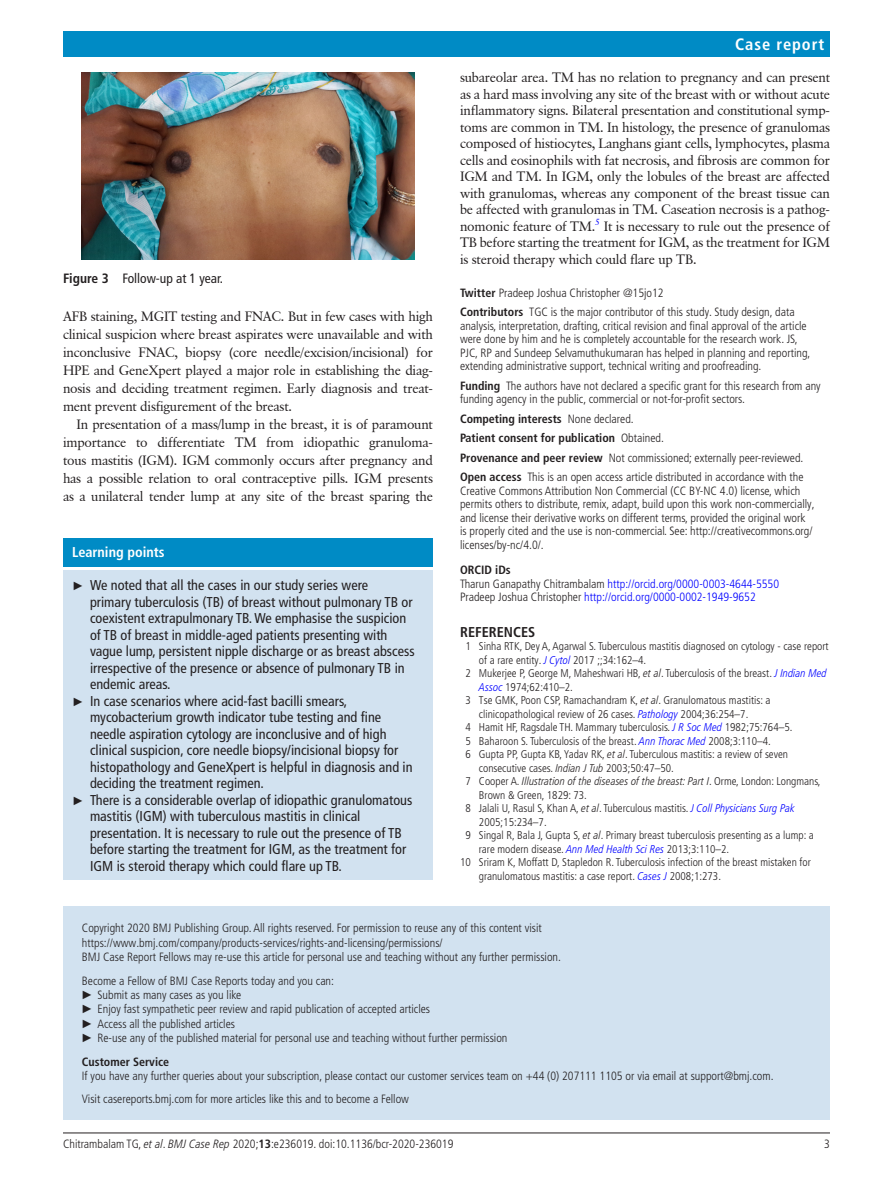
<style>
.page{position:relative;width:893px;height:1191px;background:#fff}
.page>*{position:absolute;margin:0;border:0;box-sizing:border-box;transform-origin:0 0}
.t1{font:700 condensed 16.5px "Frutiger LT Pro";letter-spacing:.055em;color:#fff}
.t2{font:condensed 14.25px "Frutiger LT Pro";color:#231f20}
.t3{font:700 condensed 14.25px "Frutiger LT Pro";color:#fff}
.t4{font:700 condensed 14.25px "Frutiger LT Std";color:#231f20}
.t5{font:13.5px/16.5px "Classical Garamond BT";letter-spacing:-.02em;color:#231f20;text-align:justify}
.t6{font:condensed 13.5px "Frutiger LT Pro";color:#231f20}
.t7{font:300 condensed 12px/13.5px "Frutiger LT Pro";color:#231f20}
.t8{font:300 condensed 12px/13.5px "Frutiger LT Pro";color:#00f}
.t9{font:700 condensed 12px "Frutiger LT Pro";color:#231f20}
.t10{font:300 condensed 11.25px "Frutiger LT Pro";color:#231f20}
.t11{font:italic 300 condensed 11.25px "Frutiger LT Pro";color:#231f20}
.s1{font-weight:700}
.s2{font-family:"Arial";font-stretch:normal;font-size:12px}
.s3{font-weight:700;color:#231f20}
.s4{color:#231f20}
.s5{font-style:italic;color:#00f}
.s6{font-style:italic}
.s7{font-style:normal}
.s8{font-family:"Arial";font-weight:400;font-stretch:normal}
</style>
<div class="page">
<hr style="left:63px;top:1132px;width:767px;height:1px;background:#231f20">
<div style="left:63px;top:31px;width:767px;height:25px;background:#008bc5"></div>
<img style="left:81px;top:72px;width:333px;height:187px">
<div style="left:63px;top:538px;width:370px;height:28px;background:#008bc5"></div>
<div style="left:63px;top:570px;width:370px;height:310px;background:#d2e2f0"></div>
<div style="left:63px;top:907px;width:767px;height:213px;background:#d2e2f0"></div>
<p class="t6" style="left:63px;top:271px;width:162px"><span class="s1">Figure 3</span> Follow-up at 1 year.</p>
<p class="t5" style="left:63px;top:307px;width:372px;line-height:18px">AFB staining, MGIT testing and FNAC. But in few cases with high clinical suspicion where breast aspirates were unavailable and with inconclusive FNAC, biopsy (core needle/excision/incisional) for HPE and GeneXpert played a major role in establishing the diag&shy;nosis and deciding treatment regimen. Early diagnosis and treat&shy;ment prevent disfigurement of the breast.</p>
<p class="t5" style="left:63px;top:415px;width:372px;line-height:18px;text-indent:14px">In presentation of a mass/lump in the breast, it is of paramount importance to differentiate TM from idiopathic granuloma&shy;tous mastitis (IGM). IGM commonly occurs after pregnancy and has a possible relation to oral contraceptive pills. IGM presents as a unilateral tender lump at any site of the breast sparing the</p>
<p class="t3" style="left:72px;top:544px;width:94px">Learning points</p>
<p class="t2" style="left:72px;top:577px;width:298px"><span class="s2">►</span> We noted that all the cases in our study series were</p>
<p class="t2" style="left:90px;top:593px;width:324px">primary tuberculosis (TB) of breast without pulmonary TB or</p>
<p class="t2" style="left:90px;top:610px;width:318px">coexistent extrapulmonary TB. We emphasise the suspicion</p>
<p class="t2" style="left:90px;top:626px;width:299px">of TB of breast in middle-aged patients presenting with</p>
<p class="t2" style="left:90px;top:643px;width:326px">vague lump, persistent nipple discharge or as breast abscess</p>
<p class="t2" style="left:90px;top:659px;width:316px">irrespective of the presence or absence of pulmonary TB in</p>
<p class="t2" style="left:90px;top:676px;width:82px">endemic areas.</p>
<p class="t2" style="left:72px;top:692px;width:277px"><span class="s2">►</span> In case scenarios where acid-fast bacilli smears,</p>
<p class="t2" style="left:90px;top:709px;width:293px">mycobacterium growth indicator tube testing and fine</p>
<p class="t2" style="left:90px;top:725px;width:298px">needle aspiration cytology are inconclusive and of high</p>
<p class="t2" style="left:90px;top:742px;width:310px">clinical suspicion, core needle biopsy/incisional biopsy for</p>
<p class="t2" style="left:90px;top:758px;width:324px">histopathology and GeneXpert is helpful in diagnosis and in</p>
<p class="t2" style="left:90px;top:775px;width:176px">deciding the treatment regimen.</p>
<p class="t2" style="left:72px;top:791px;width:342px"><span class="s2">►</span> There is a considerable overlap of idiopathic granulomatous</p>
<p class="t2" style="left:90px;top:808px;width:272px">mastitis (IGM) with tuberculous mastitis in clinical</p>
<p class="t2" style="left:90px;top:824px;width:313px">presentation. It is necessary to rule out the presence of TB</p>
<p class="t2" style="left:90px;top:841px;width:318px">before starting the treatment for IGM, as the treatment for</p>
<p class="t2" style="left:90px;top:857px;width:253px">IGM is steroid therapy which could flare up TB.</p>
<h1 class="t1" style="left:735px;top:34px;width:91px">Case report</h1>
<p class="t5" style="left:460px;top:69px;width:372px">subareolar area. TM has no relation to pregnancy and can present as a hard mass involving any site of the breast with or without acute inflammatory signs. Bilateral presentation and constitutional symp&shy;toms are common in TM. In histology, the presence of granulomas composed of histiocytes, Langhans giant cells, lymphocytes, plasma cells and eosinophils with fat necrosis, and fibrosis are common for IGM and TM. In IGM, only the lobules of the breast are affected with granulomas, whereas any component of the breast tissue can be affected with granulomas in TM. Caseation necrosis is a pathog&shy;nomonic feature of TM.<sup>5</sup> It is necessary to rule out the presence of TB before starting the treatment for IGM, as the treatment for IGM is steroid therapy which could flare up TB.</p>
<p class="t7" style="left:460px;top:283px;width:336px;line-height:19.5px"><span class="s1">Twitter</span> Pradeep Joshua Christopher @15jo12<br><span class="s1">Contributors</span> TGC is the major contributor of this study. Study design, data</p>
<p class="t7" style="left:460px;top:319px;width:352px">analysis, interpretation, drafting, critical revision and final approval of the article were done by him and he is completely accountable for the research work. JS, PJC, RP and Sundeep Selvamuthukumaran has helped in planning and reporting, extending administrative support, technical writing and proofreading.</p>
<p class="t7" style="left:460px;top:379px;width:362px"><span class="s1">Funding</span> The authors have not declared a specific grant for this research from any funding agency in the public, commercial or not-for-profit sectors.</p>
<p class="t7" style="left:460px;top:409px;width:345px;line-height:19.5px"><span class="s1">Competing interests</span> None declared.<br><span class="s1">Patient consent for publication</span> Obtained.<br><span class="s1">Provenance and peer review</span> Not commissioned; externally peer-reviewed.<br><span class="s1">Open access</span> This is an open access article distributed in accordance with the</p>
<p class="t7" style="left:460px;top:484px;width:356px">Creative Commons Attribution Non Commercial (CC BY-NC 4.0) license, which permits others to distribute, remix, adapt, build upon this work non-commercially, and license their derivative works on different terms, provided the original work is properly cited and the use is non-commercial. See: http://creativecommons.org/ licenses/by-nc/4.0/.</p>
<p class="t8" style="left:460px;top:563px;width:321px"><span class="s3">ORCID iDs<br></span><span class="s4">Tharun Ganapathy Chitrambalam</span> http://orcid.org/0000-0003-4644-5550<br><span class="s4">Pradeep Joshua Christopher</span> http://orcid.org/0000-0002-1949-9652</p>
<p class="t4" style="left:460px;top:623px;width:77px">REFERENCES</p>
<p class="t10" style="left:465px;top:640px;width:365px">1 Sinha RTK, Dey A, Agarwal S. Tuberculous mastitis diagnosed on cytology - case report</p>
<p class="t10" style="left:479px;top:653px;width:169px">of a rare entity. <span class="s5">J Cytol</span> 2017 ;;34:162–4.</p>
<p class="t10" style="left:465px;top:667px;width:363px">2 Mukerjee P, George M, Maheshwari HB, <span class="s6">et al</span>. Tuberculosis of the breast. <span class="s5">J Indian Med</span></p>
<p class="t10" style="left:479px;top:680px;width:95px"><span class="s5">Assoc</span> 1974;62:410–2.</p>
<p class="t10" style="left:465px;top:694px;width:306px">3 Tse GMK, Poon CSP, Ramachandram K, <span class="s6">et al</span>. Granulomatous mastitis: a</p>
<p class="t10" style="left:479px;top:707px;width:271px">clinicopathological review of 26 cases. <span class="s5">Pathology</span> 2004;36:254–7.</p>
<p class="t10" style="left:465px;top:721px;width:329px">4 Hamit HF, Ragsdale TH. Mammary tuberculosis. <span class="s5">J R Soc Med</span> 1982;75:764–5.</p>
<p class="t10" style="left:465px;top:734px;width:307px">5 Baharoon S. Tuberculosis of the breast. <span class="s5">Ann Thorac Med</span> 2008;3:110–4.</p>
<p class="t10" style="left:465px;top:748px;width:324px">6 Gupta PP, Gupta KB, Yadav RK, <span class="s6">et al</span>. Tuberculous mastitis: a review of seven</p>
<p class="t10" style="left:479px;top:761px;width:196px">consecutive cases. <span class="s6">Indian J Tub</span> 2003;50:47–50.</p>
<p class="t11" style="left:465px;top:775px;width:357px"><span class="s7">7 Cooper A.</span> Illustration of the diseases of the breast: Part I<span class="s7">. Orme, London: Longmans,</span></p>
<p class="t10" style="left:479px;top:788px;width:109px">Brown &amp; Green, 1829: 73.</p>
<p class="t10" style="left:465px;top:802px;width:331px">8 Jalali U, Rasul S, Khan A, <span class="s6">et al</span>. Tuberculous mastitis. <span class="s5">J Coll Physicians Surg Pak</span></p>
<p class="t10" style="left:479px;top:815px;width:69px">2005;15:234–7.</p>
<p class="t10" style="left:465px;top:829px;width:350px">9 Singal R, Bala J, Gupta S, <span class="s6">et al</span>. Primary breast tuberculosis presenting as a lump: a</p>
<p class="t10" style="left:479px;top:842px;width:252px">rare modern disease. <span class="s5">Ann Med Health Sci Res</span> 2013;3:110–2.</p>
<p class="t10" style="left:460px;top:856px;width:352px">10 Sriram K, Moffatt D, Stapledon R. Tuberculosis infection of the breast mistaken for</p>
<p class="t10" style="left:479px;top:869px;width:244px">granulomatous mastitis: a case report. <span class="s5">Cases J</span> 2008;1:273.</p>
<p class="t7" style="left:82px;top:921px;width:481px;line-height:14.4px">Copyright 2020 BMJ Publishing Group. All rights reserved. For permission to reuse any of this content visit https://www.bmj.com/company/products-services/rights-and-licensing/permissions/<br>BMJ Case Report Fellows may re-use this article for personal use and teaching without any further permission.</p>
<p class="t7" style="left:81px;top:973px;width:428px;line-height:14.4px">Become a Fellow of BMJ Case Reports today and you can:<br><span class="s8">►</span> Submit as many cases as you like<br><span class="s8">►</span> Enjoy fast sympathetic peer review and rapid publication of accepted articles<br><span class="s8">►</span> Access all the published articles<br><span class="s8">►</span> Re-use any of the published material for personal use and teaching without further permission</p>
<p class="t9" style="left:82px;top:1054px;width:89px">Customer Service</p>
<p class="t7" style="left:82px;top:1064px;width:693px;line-height:23.4px">If you have any further queries about your subscription, please contact our customer services team on +44 (0) 207111 1105 or via email at support@bmj.com.<br>Visit casereports.bmj.com for more articles like this and to become a Fellow</p>
<p class="t7" style="left:63px;top:1136px;width:392px">Chitrambalam TG, <span class="s6">et al</span>. <span class="s6">BMJ Case Rep</span> 2020;<span class="s1">13</span>:e236019. doi:10.1136/bcr-2020-236019</p>
<p class="t7" style="left:824px;top:1136px;width:7px">3</p>
</div>
